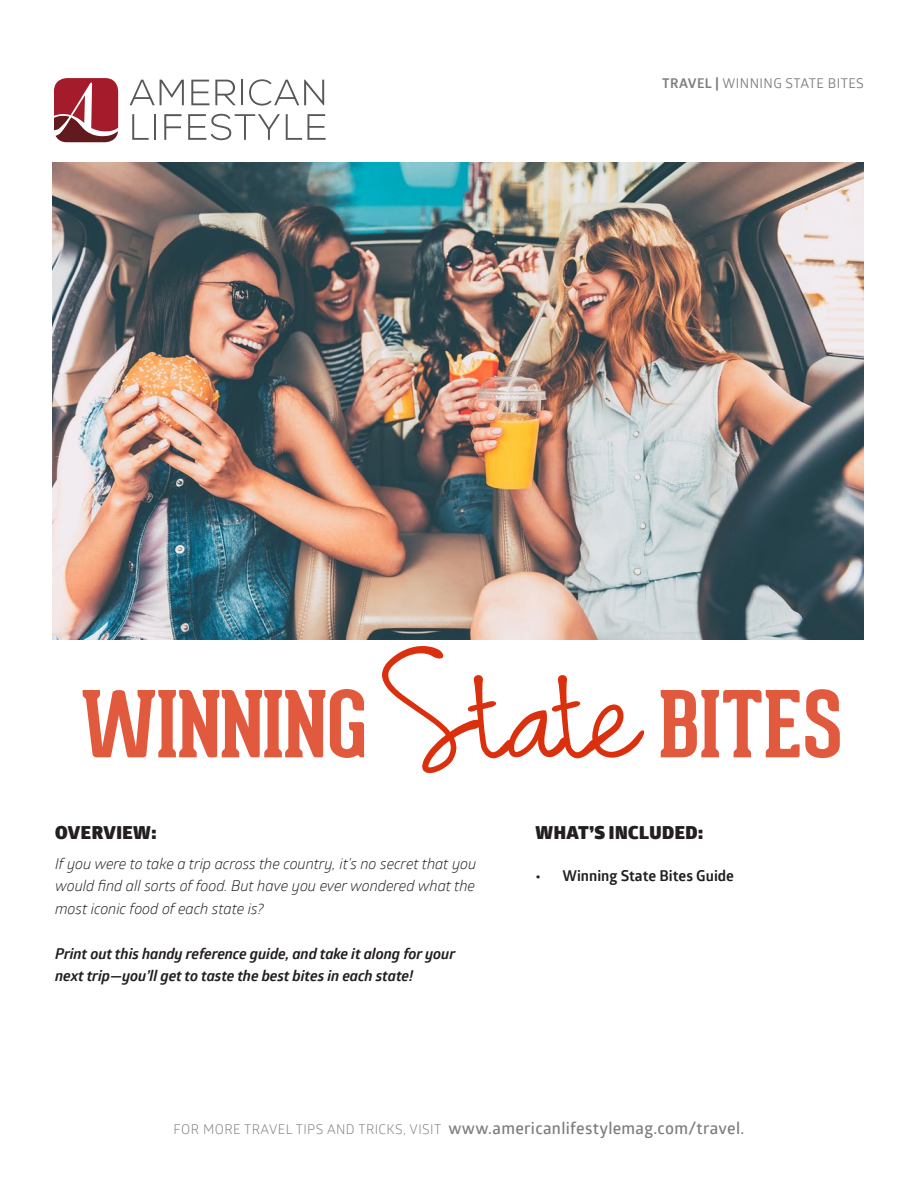
<style>
.page{position:relative;width:918px;height:1188px;background:#fff}
.page>*{position:absolute;margin:0;border:0;box-sizing:border-box;transform-origin:0 0}
.t1{font:700 90px "Geared Slab";color:#e25a3d;scale:1.05 1}
.Subhead{font:900 18px "Glober";letter-spacing:.03em;color:#231f20}
.Website_Link{font:600 16.5px "Glober";letter-spacing:.02em;color:#7d7e7c}
.Body_Copy{font:italic 15px/22.5px "Glober";letter-spacing:-.01em;color:#231f20;text-align:justify}
.Call_to_Action{font:italic 700 15px/22.5px "Glober";letter-spacing:-.01em;color:#231f20}
.t2{font:700 15px "Glober";color:#231f20}
.Title_of_Printable{font:13.5px "Glober";letter-spacing:.03em;color:#7d7e7c}
.s1{font-weight:700}
.s2{font-family:"Dear Prudence";font-weight:400;font-size:146.4px;color:#db300d}
.s3{font-weight:400;font-size:13.5px}
</style>
<div class="page">
<img style="left:53px;top:162px;width:811px;height:478px">
<svg style="left:54px;top:78px;width:64px;height:64px"></svg>
<svg style="left:130px;top:80px;width:54px;height:25px"></svg>
<svg style="left:191px;top:80px;width:18px;height:25px"></svg>
<svg style="left:215px;top:80px;width:21px;height:25px"></svg>
<hr style="left:241px;top:80px;width:2px;height:25px;background:#57585a">
<svg style="left:249px;top:79px;width:75px;height:27px"></svg>
<svg style="left:132px;top:114px;width:17px;height:26px"></svg>
<hr style="left:154px;top:114px;width:2px;height:26px;background:#57585a">
<svg style="left:164px;top:114px;width:18px;height:26px"></svg>
<svg style="left:188px;top:114px;width:92px;height:26px"></svg>
<svg style="left:286px;top:114px;width:40px;height:26px"></svg>
<p class="Title_of_Printable" style="left:662px;top:74px;width:203px"><span class="s1">TRAVEL |</span> WINNING STATE BITES</p>
<p class="t1" style="left:81px;top:668px;width:727px">WINNING<span class="s2">State</span> BITES</p>
<p class="Subhead" style="left:55px;top:818px;width:103px">OVERVIEW:</p>
<p class="Body_Copy" style="left:55px;top:851px;width:423px">If you were to take a trip across the country, it’s no secret that you would find all sorts of food. But have you ever wondered what the most iconic food of each state is?</p>
<p class="Call_to_Action" style="left:55px;top:942px;width:402px">Print out this handy reference guide, and take it along for your next trip—you’ll get to taste the best bites in each state!</p>
<p class="Subhead" style="left:536px;top:818px;width:169px">WHAT’S INCLUDED:</p>
<p class="t2" style="left:535px;top:866px;width:200px">• Winning State Bites Guide</p>
<p class="Website_Link" style="left:174px;top:1117px;width:572px"><span class="s3">FOR MORE TRAVEL TIPS AND TRICKS, VISIT</span> www.americanlifestylemag.com/travel.</p>
</div>
